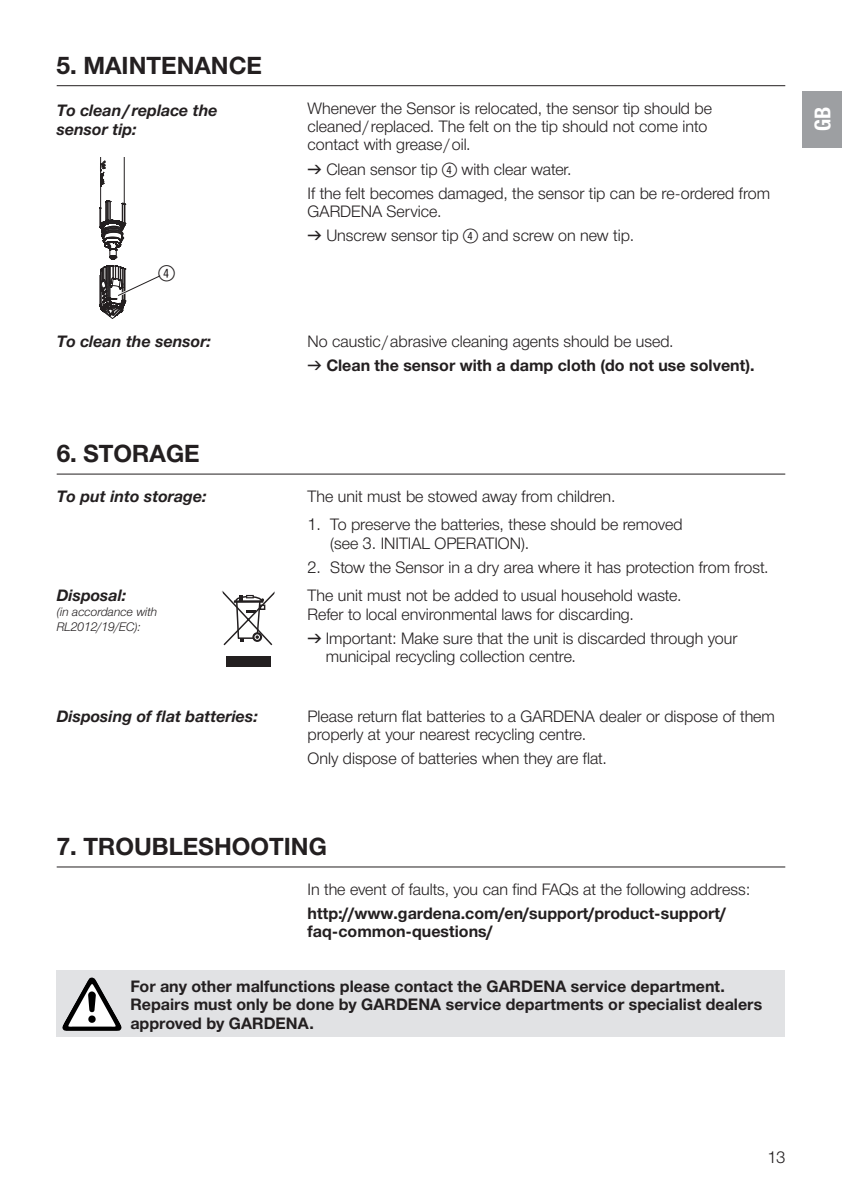
<style>
.page{position:relative;width:842px;height:1191px;background:#fff}
.page>*{position:absolute;margin:0;border:0;box-sizing:border-box;transform-origin:0 0}
.t1{font:700 24px "Gardena Sans";color:#231f20}
.t2{font:700 22px "Gardena Sans Cond";color:#fff}
.t3{font:22px "Ziffernim Kreisund Quadrat BQ";color:#231f20}
.t4{font:16px/18.4px "Gardena Sans";color:#231f20}
.t5{font:700 16px/18.4px "Gardena Sans";color:#231f20}
.t6{font:italic 700 16px/18.4px "Gardena Sans";color:#231f20}
.t7{font:italic 12px/15px "Gardena Sans";color:#231f20}
.s1{font-family:"Formdruck"}
.s2{font-family:"Ziffernim Kreisund Quadrat BQ";font-size:20px}
.s3{font-weight:400}
.s4{font-family:"Formdruck";font-weight:400}
</style>
<div class="page">
<hr style="left:57px;top:85px;width:728px;height:1px;background:#231f20">
<hr style="left:124px;top:158px;width:1px;height:46px;background:#231f20">
<hr style="left:100px;top:186px;width:1px;height:39px;background:#231f20">
<svg style="left:100px;top:158px;width:6px;height:29px"></svg>
<svg style="left:99px;top:200px;width:62px;height:119px"></svg>
<hr style="left:57px;top:473px;width:728px;height:1px;background:#231f20">
<div style="left:227px;top:656px;width:44px;height:10px;background:#231f20"></div>
<svg style="left:221px;top:590px;width:54px;height:56px"></svg>
<hr style="left:57px;top:866px;width:728px;height:1px;background:#231f20">
<div style="left:57px;top:970px;width:728px;height:67px;background:#e1e2e4"></div>
<img style="left:63px;top:977px;width:28px;height:48px">
<div style="left:802px;top:91px;width:40px;height:56px;background:#9d9fa2"></div>
<h1 class="t1" style="left:57px;top:48px;width:207px">5. MAINTENANCE</h1>
<p class="t6" style="left:57px;top:101px;width:163px">To clean/replace the sensor tip:</p>
<h2 class="t3" style="left:159px;top:260px;width:18px">4</h2>
<p class="t4" style="left:308px;top:98px;width:406px">Whenever the Sensor is relocated, the sensor tip should be cleaned/replaced. The felt on the tip should not come into contact with grease/oil.</p>
<p class="t4" style="left:308px;top:156px;width:464px;line-height:24px"><span class="s1">v</span> Clean sensor tip <span class="s2">(4)</span> with clear water.<br>If the felt becomes damaged, the sensor tip can be re-ordered from</p>
<p class="t4" style="left:308px;top:199px;width:328px;line-height:24px">GARDENA Service.<br><span class="s1">v</span> Unscrew sensor tip <span class="s2">(4)</span> and screw on new tip.</p>
<p class="t6" style="left:57px;top:331px;width:156px">To clean the sensor:</p>
<p class="t5" style="left:308px;top:329px;width:448px;line-height:24px"><span class="s3">No caustic/abrasive cleaning agents should be used.<br></span><span class="s4">v</span> Clean the sensor with a damp cloth (do not use solvent).</p>
<h1 class="t1" style="left:57px;top:436px;width:145px">6. STORAGE</h1>
<p class="t6" style="left:57px;top:486px;width:151px">To put into storage:</p>
<p class="t4" style="left:308px;top:486px;width:309px">The unit must be stowed away from children.</p>
<p class="t4" style="left:330px;top:515px;width:354px;text-indent:-23px">1. To preserve the batteries, these should be removed (see 3. INITIAL OPERATION).</p>
<p class="t4" style="left:308px;top:557px;width:463px">2. Stow the Sensor in a dry area where it has protection from frost.</p>
<p class="t6" style="left:57px;top:585px;width:71px">Disposal:</p>
<p class="t7" style="left:57px;top:604px;width:102px">(in accordance with<br>RL2012/19/EC):</p>
<p class="t4" style="left:308px;top:586px;width:375px">The unit must not be added to usual household waste.<br>Refer to local environmental laws for discarding.</p>
<p class="t4" style="left:326px;top:628px;width:413px;text-indent:-18px"><span class="s1">v</span> Important: Make sure that the unit is discarded through your municipal recycling collection centre.</p>
<p class="t6" style="left:57px;top:706px;width:203px">Disposing of flat batteries:</p>
<p class="t4" style="left:308px;top:706px;width:469px">Please return flat batteries to a GARDENA dealer or dispose of them properly at your nearest recycling centre.</p>
<p class="t4" style="left:308px;top:749px;width:301px">Only dispose of batteries when they are flat.</p>
<h1 class="t1" style="left:57px;top:829px;width:272px">7. TROUBLESHOOTING</h1>
<p class="t4" style="left:308px;top:879px;width:444px">In the event of faults, you can find FAQs at the following address:</p>
<p class="t5" style="left:308px;top:903px;width:420px">http://www.gardena.com/en/support/product-support/ faq-common-questions/</p>
<p class="t5" style="left:130px;top:976px;width:633px">For any other malfunctions please contact the GARDENA service department.<br>Repairs must only be done by GARDENA service departments or specialist dealers approved by GARDENA.</p>
<h2 class="t2" style="left:807px;top:131px;width:26px;rotate:-90deg">GB</h2>
<p class="t4" style="left:767px;top:1147px;width:19px">13</p>
</div>
